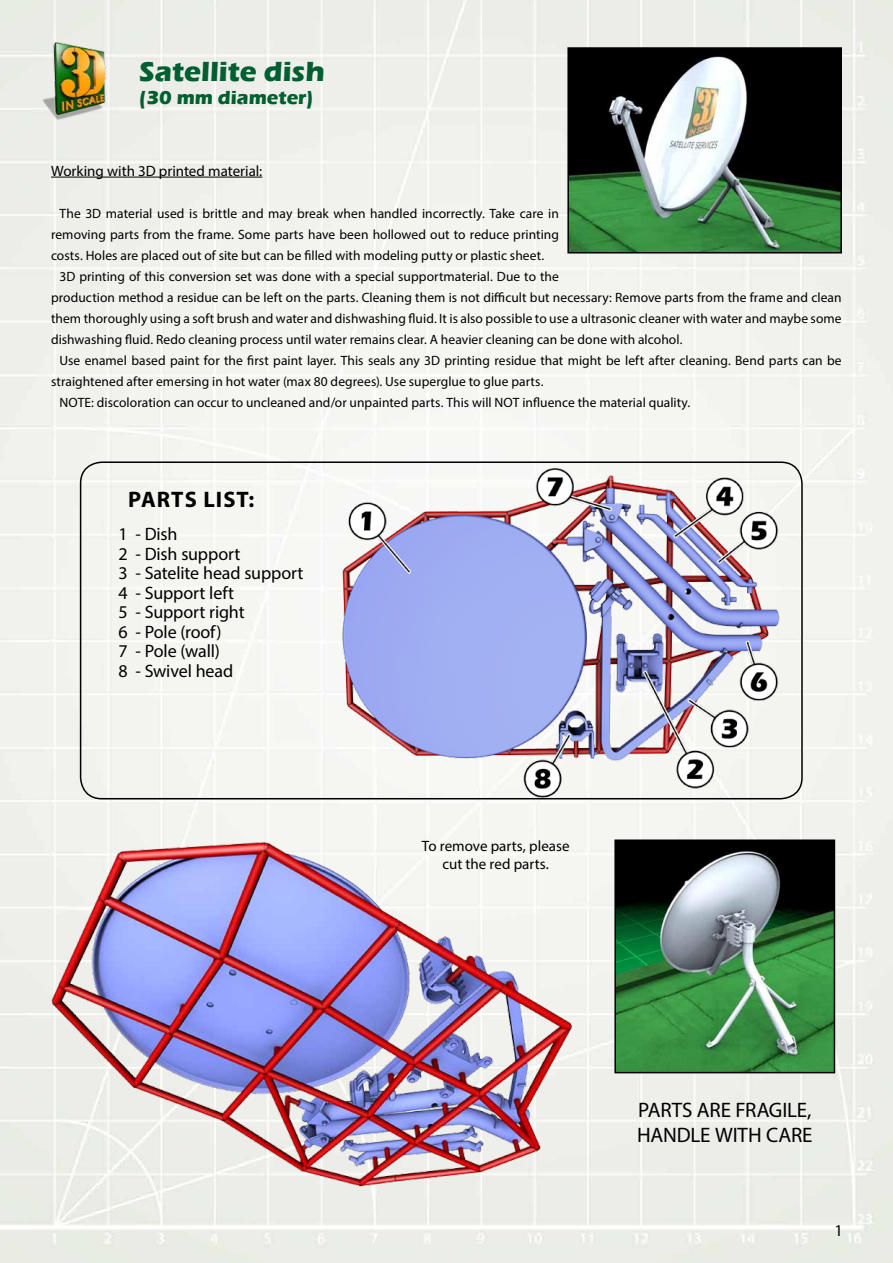
<style>
.page{position:relative;width:893px;height:1263px;background:#fff}
.page>*{position:absolute;margin:0;border:0;box-sizing:border-box;transform-origin:0 0}
.t1{font:700 28.5px "Eras ITC";color:#005f30}
.t2{font:700 22.5px "Myriad Pro";letter-spacing:.045em;color:#000}
.t3{font:21px/25.5px "Myriad Pro";letter-spacing:-.005em;color:#000}
.t4{font:700 19.5px "Eras ITC";color:#005f30}
.t5{font:18px/19.5px "Myriad Pro";letter-spacing:-.005em;color:#000}
.t6{font:16.5px "Myriad Pro";color:#000}
.t7{font:15px/18px "Myriad Pro";color:#000;text-align:center}
.t8{font:13.5px/21px "Myriad Pro";letter-spacing:.005em;color:#000;text-align:justify}
</style>
<div class="page">
<img style="left:0;top:0;width:893px;height:1263px">
<img style="left:40px;top:33px;width:72px;height:95px">
<img style="left:570px;top:50px;width:269px;height:200px">
<div style="left:567px;top:47px;width:275px;height:206px;border:2px solid #000"></div>
<img style="left:290px;top:460px;width:509px;height:339px">
<div style="left:80px;top:461px;width:723px;height:338px;border:2px solid #000;border-radius:21px"></div>
<img style="left:25px;top:824px;width:574px;height:383px">
<img style="left:617px;top:842px;width:215px;height:228px">
<div style="left:614px;top:839px;width:221px;height:234px;border:2px solid #000"></div>
<hr style="left:51px;top:177px;width:211px;height:1px;background:#000">
<h1 class="t1" style="left:139px;top:55px;width:187px">Satellite dish</h1>
<h3 class="t4" style="left:139px;top:86px;width:176px">(30 mm diameter)</h3>
<p class="t7" style="left:51px;top:161px;width:213px">Working with 3D printed material:</p>
<p class="t8" style="left:51px;top:202px;width:509px;text-indent:9px">The 3D material used is brittle and may break when handled incorrectly. Take care in removing parts from the frame. Some parts have been hollowed out to reduce printing costs. Holes are placed out of site but can be filled with modeling putty or plastic sheet.</p>
<p class="t8" style="left:51px;top:265px;width:792px;text-align:left;text-indent:9px">3D printing of this conversion set was done with a special supportmaterial. Due to the<br>production method a residue can be left on the parts. Cleaning them is not difficult but necessary: Remove parts from the frame and clean them thoroughly using a soft brush and water and dishwashing fluid. It is also possible to use a ultrasonic cleaner with water and maybe some dishwashing fluid. Redo cleaning process until water remains clear. A heavier cleaning can be done with alcohol.</p>
<p class="t8" style="left:60px;top:349px;width:784px">Use enamel based paint for the first paint layer. This seals any 3D printing residue that might be left after cleaning. Bend parts can be</p>
<p class="t8" style="left:51px;top:370px;width:494px">straightened after emersing in hot water (max 80 degrees). Use superglue to glue parts.</p>
<p class="t8" style="left:60px;top:391px;width:632px">NOTE: discoloration can occur to uncleaned and/or unpainted parts. This will NOT influence the material quality.</p>
<h2 class="t2" style="left:128px;top:484px;width:128px">PARTS LIST:</h2>
<h3 class="t5" style="left:119px;top:524px;width:186px">1 - Dish<br>2 - Dish support<br>3 - Satelite head support<br>4 - Support left<br>5 - Support right<br>6 - Pole (roof)<br>7 - Pole (wall)<br>8 - Swivel head</h3>
<p class="t7" style="left:422px;top:836px;width:149px">To remove parts, please cut the red parts.</p>
<h3 class="t3" style="left:637px;top:1096px;width:177px">PARTS ARE FRAGILE,<br>HANDLE WITH CARE</h3>
<p class="t6" style="left:834px;top:1220px;width:10px">1</p>
</div>
